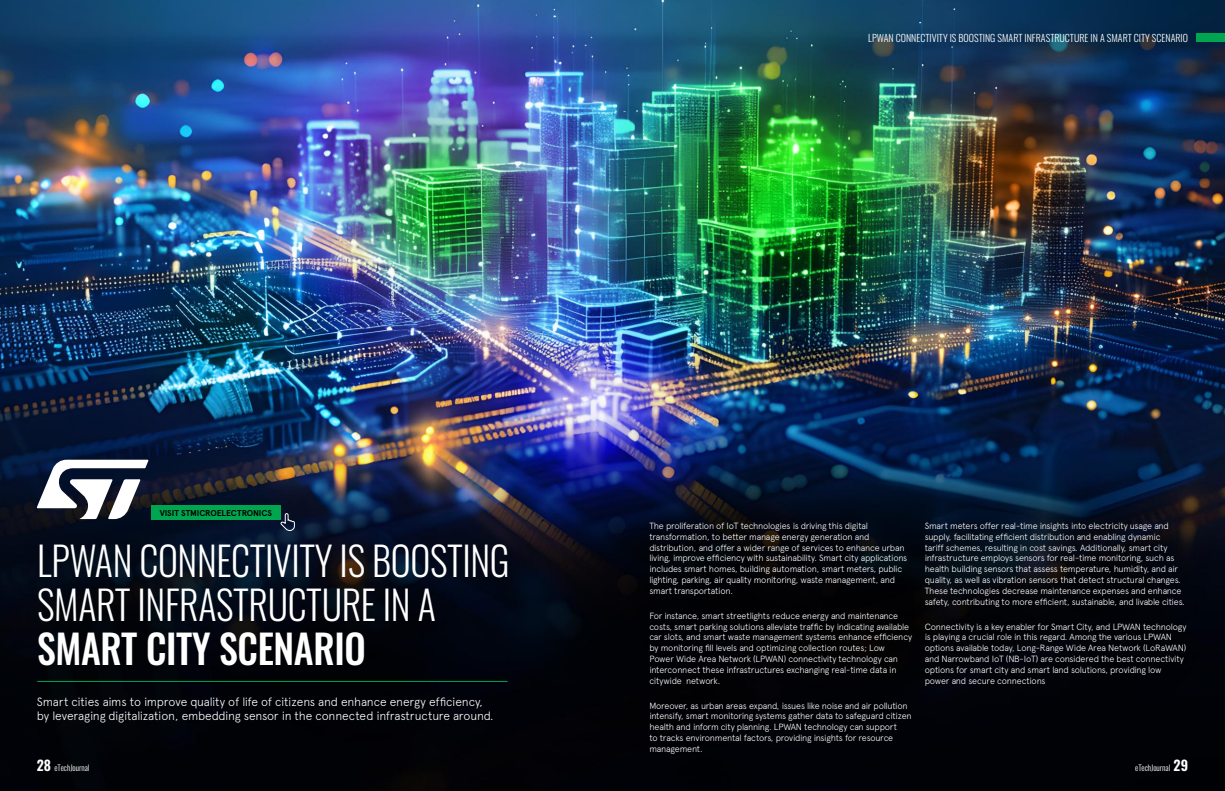
<style>
.page{position:relative;width:1225px;height:791px;background:#fff}
.page>*{position:absolute;margin:0;border:0;box-sizing:border-box;transform-origin:0 0}
.t1{font:300 40px/44px "Oswald";letter-spacing:-.01em;color:#fff;scale:.95 1}
.t2{font:500 40px "Oswald";letter-spacing:-.01em;color:#fff;scale:.95 1}
.t3{font:300 12px/14.4px "Apercu Avnet";letter-spacing:-.015em;color:#fff}
.t4{font:300 10px "Oswald";color:#fff}
.t5{font:300 9px/10.8px "Apercu Avnet";letter-spacing:-.025em;color:#fff}
.t6{font:700 8.5px "Apercu Avnet";letter-spacing:-.01em;color:#000}
.t7{font:300 8px "Oswald";color:#fff}
.s1{font-weight:600;font-size:14px}
</style>
<div class="page">
<img style="left:0;top:0;width:1225px;height:791px">
<svg style="left:37px;top:460px;width:111px;height:59px"></svg>
<hr style="left:37px;top:681px;width:470px;height:1px;background:#00a550">
<div style="left:151px;top:505px;width:130px;height:14px;background:#00a550"></div>
<svg style="left:280px;top:513px;width:15px;height:18px"></svg>
<div style="left:1196px;top:34px;width:29px;height:8px;background:#00a550"></div>
<p class="t6" style="left:160px;top:506px;width:114px">VISIT STMICROELECTRONICS</p>
<p class="t4" style="left:868px;top:29px;width:321px">LPWAN CONNECTIVITY IS BOOSTING SMART INFRASTRUCTURE IN A SMART CITY SCENARIO</p>
<p class="t5" style="left:649px;top:519px;width:259px">The proliferation of IoT technologies is driving this digital transformation, to better manage energy generation and distribution, and offer a wider range of services to enhance urban living, improve efficiency with sustainability. Smart city applications includes smart homes, building automation, smart meters, public lighting, parking, air quality monitoring, waste management, and smart transportation.</p>
<p class="t5" style="left:649px;top:609px;width:264px">For instance, smart streetlights reduce energy and maintenance costs, smart parking solutions alleviate traffic by indicating available car slots, and smart waste management systems enhance efficiency by monitoring fill levels and optimizing collection routes; Low<br>Power Wide Area Network (LPWAN) connectivity technology can interconnect these infrastructures exchanging real-time data in citywide network.</p>
<p class="t5" style="left:649px;top:699px;width:264px">Moreover, as urban areas expand, issues like noise and air pollution intensify, smart monitoring systems gather data to safeguard citizen health and inform city planning. LPWAN technology can support<br>to tracks environmental factors, providing insights for resource management.</p>
<p class="t5" style="left:924px;top:519px;width:261px">Smart meters offer real-time insights into electricity usage and supply, facilitating efficient distribution and enabling dynamic<br>tariff schemes, resulting in cost savings. Additionally, smart city infrastructure employs sensors for real-time monitoring, such as health building sensors that assess temperature, humidity, and air quality, as well as vibration sensors that detect structural changes.<br>These technologies decrease maintenance expenses and enhance safety, contributing to more efficient, sustainable, and livable cities.</p>
<p class="t5" style="left:924px;top:620px;width:263px">Connectivity is a key enabler for Smart City, and LPWAN technology is playing a crucial role in this regard. Among the various LPWAN options available today, Long-Range Wide Area Network (LoRaWAN) and Narrowband IoT (NB-IoT) are considered the best connectivity options for smart city and smart land solutions, providing low power and secure connections</p>
<h1 class="t1" style="left:37px;top:534px;width:499px">LPWAN CONNECTIVITY IS BOOSTING<br>SMART INFRASTRUCTURE IN A</h1>
<h1 class="t2" style="left:37px;top:627px;width:347px">SMART CITY SCENARIO</h1>
<h2 class="t3" style="left:37px;top:693px;width:458px">Smart cities aims to improve quality of life of citizens and enhance energy efficiency, by leveraging digitalization, embedding sensor in the connected infrastructure around.</h2>
<p class="t7" style="left:37px;top:760px;width:54px"><span class="s1">28</span> eTechJournal</p>
<p class="t7" style="left:1135px;top:760px;width:54px">eTechJournal <span class="s1">29</span></p>
</div>
